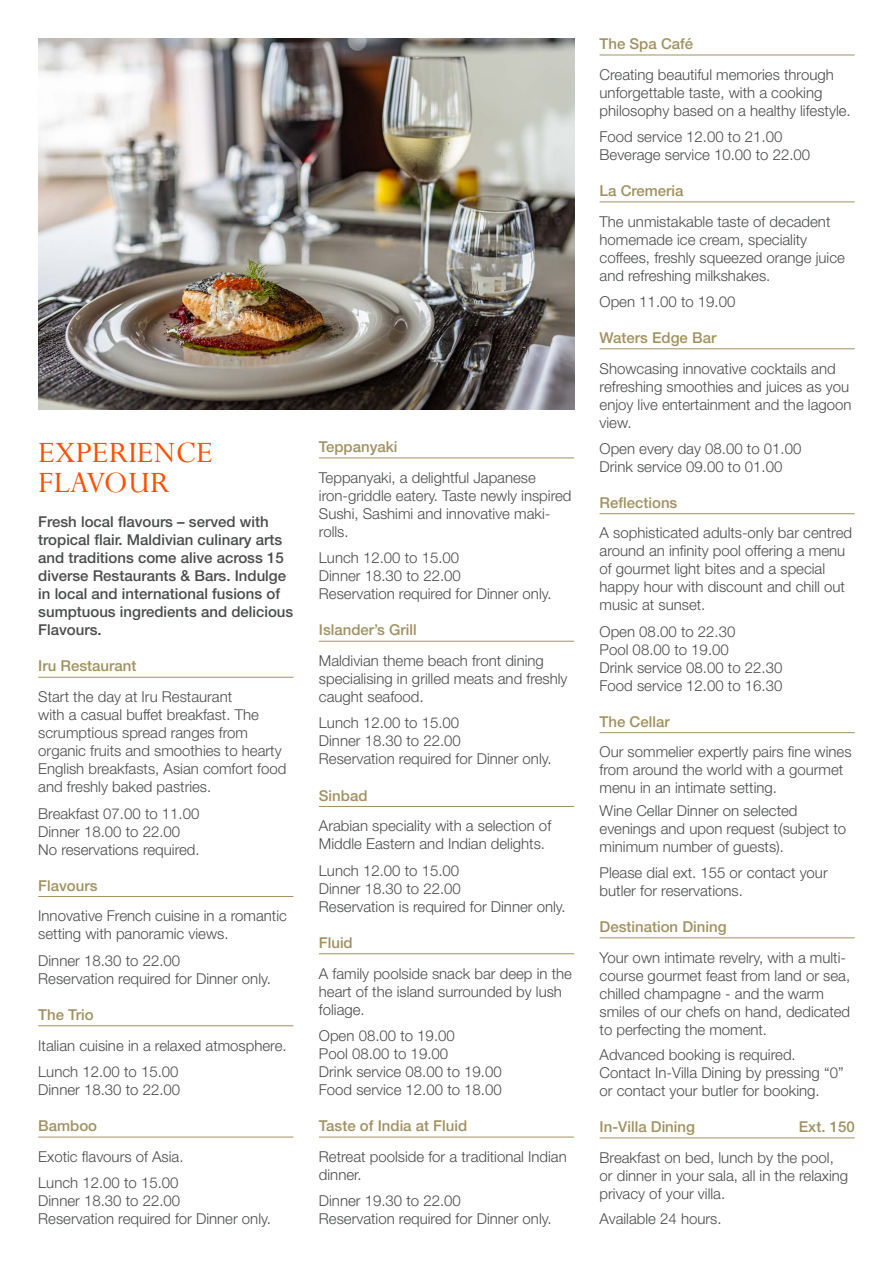
<style>
.page{position:relative;width:893px;height:1263px;background:#fff}
.page>*{position:absolute;margin:0;border:0;box-sizing:border-box;transform-origin:0 0}
.t1{font:33px/30px "Perpetua";color:#ff5000}
.t2{font:300 15px/18px "Helvetica Neue LT Std";color:#4b4c4d}
.t3{font:500 15px/18px "Helvetica Neue LT Std";color:#4b4c4d}
.t4{font:500 15px "Helvetica Neue LT Std";color:#a29161}
</style>
<div class="page">
<hr style="left:319px;top:457px;width:255px;height:1px;background:#a29161">
<hr style="left:319px;top:641px;width:255px;height:1px;background:#a29161">
<hr style="left:319px;top:806px;width:255px;height:1px;background:#a29161">
<hr style="left:319px;top:953px;width:255px;height:1px;background:#a29161">
<hr style="left:319px;top:1136px;width:255px;height:1px;background:#a29161">
<hr style="left:600px;top:55px;width:255px;height:1px;background:#a29161">
<hr style="left:600px;top:201px;width:255px;height:1px;background:#a29161">
<hr style="left:600px;top:348px;width:255px;height:1px;background:#a29161">
<hr style="left:600px;top:513px;width:255px;height:1px;background:#a29161">
<hr style="left:600px;top:732px;width:255px;height:1px;background:#a29161">
<hr style="left:600px;top:937px;width:255px;height:1px;background:#a29161">
<hr style="left:600px;top:1137px;width:255px;height:1px;background:#a29161">
<img style="left:38px;top:38px;width:536px;height:372px">
<hr style="left:38px;top:677px;width:255px;height:1px;background:#a29161">
<hr style="left:38px;top:896px;width:255px;height:1px;background:#a29161">
<hr style="left:38px;top:1025px;width:255px;height:1px;background:#a29161">
<hr style="left:38px;top:1136px;width:255px;height:1px;background:#a29161">
<h1 class="t1" style="left:38px;top:437px;width:176px">EXPERIENCE<br>FLAVOUR</h1>
<p class="t3" style="left:38px;top:513px;width:257px">Fresh local flavours – served with tropical flair. Maldivian culinary arts and traditions come alive across 15 diverse Restaurants &amp; Bars. Indulge in local and international fusions of sumptuous ingredients and delicious Flavours.</p>
<p class="t4" style="left:38px;top:657px;width:100px">Iru Restaurant</p>
<p class="t2" style="left:38px;top:687px;width:250px">Start the day at Iru Restaurant<br>with a casual buffet breakfast. The scrumptious spread ranges from organic fruits and smoothies to hearty English breakfasts, Asian comfort food and freshly baked pastries.</p>
<p class="t2" style="left:38px;top:804px;width:163px">Breakfast 07.00 to 11.00<br>Dinner 18.00 to 22.00<br>No reservations required.</p>
<p class="t4" style="left:38px;top:876px;width:61px">Flavours</p>
<p class="t2" style="left:38px;top:907px;width:250px">Innovative French cuisine in a romantic setting with panoramic views.</p>
<p class="t2" style="left:38px;top:951px;width:234px">Dinner 18.30 to 22.00<br>Reservation required for Dinner only.</p>
<p class="t4" style="left:38px;top:1005px;width:57px">The Trio</p>
<p class="t2" style="left:38px;top:1031px;width:250px;line-height:26.5px">Italian cuisine in a relaxed atmosphere.<br>Lunch 12.00 to 15.00</p>
<p class="t2" style="left:38px;top:1080px;width:144px">Dinner 18.30 to 22.00</p>
<p class="t4" style="left:38px;top:1117px;width:60px">Bamboo</p>
<p class="t2" style="left:38px;top:1143px;width:147px;line-height:26.5px">Exotic flavours of Asia.<br>Lunch 12.00 to 15.00</p>
<p class="t2" style="left:38px;top:1192px;width:234px">Dinner 18.30 to 22.00<br>Reservation required for Dinner only.</p>
<p class="t4" style="left:319px;top:438px;width:80px">Teppanyaki</p>
<p class="t2" style="left:319px;top:468px;width:254px">Teppanyaki, a delightful Japanese iron-griddle eatery. Taste newly inspired<br>Sushi, Sashimi and innovative maki&shy;rolls.</p>
<p class="t2" style="left:319px;top:548px;width:234px">Lunch 12.00 to 15.00<br>Dinner 18.30 to 22.00<br>Reservation required for Dinner only.</p>
<p class="t4" style="left:319px;top:621px;width:99px">Islander’s Grill</p>
<p class="t2" style="left:319px;top:651px;width:250px">Maldivian theme beach front dining specialising in grilled meats and freshly caught seafood.</p>
<p class="t2" style="left:319px;top:714px;width:234px">Lunch 12.00 to 15.00<br>Dinner 18.30 to 22.00<br>Reservation required for Dinner only.</p>
<p class="t4" style="left:319px;top:786px;width:50px">Sinbad</p>
<p class="t2" style="left:319px;top:817px;width:234px">Arabian speciality with a selection of<br>Middle Eastern and Indian delights.</p>
<p class="t2" style="left:319px;top:861px;width:248px">Lunch 12.00 to 15.00<br>Dinner 18.30 to 22.00<br>Reservation is required for Dinner only.</p>
<p class="t4" style="left:319px;top:933px;width:35px">Fluid</p>
<p class="t2" style="left:319px;top:964px;width:255px">A family poolside snack bar deep in the heart of the island surrounded by lush foliage.</p>
<p class="t2" style="left:319px;top:1026px;width:184px">Open 08.00 to 19.00<br>Pool 08.00 to 19.00<br>Drink service 08.00 to 19.00<br>Food service 12.00 to 18.00</p>
<p class="t4" style="left:319px;top:1117px;width:150px">Taste of India at Fluid</p>
<p class="t2" style="left:319px;top:1147px;width:249px">Retreat poolside for a traditional Indian dinner.</p>
<p class="t2" style="left:319px;top:1192px;width:234px">Dinner 19.30 to 22.00<br>Reservation required for Dinner only.</p>
<p class="t4" style="left:600px;top:35px;width:95px">The Spa Café</p>
<p class="t2" style="left:600px;top:65px;width:253px">Creating beautiful memories through unforgettable taste, with a cooking philosophy based on a healthy lifestyle.</p>
<p class="t2" style="left:600px;top:128px;width:212px">Food service 12.00 to 21.00<br>Beverage service 10.00 to 22.00</p>
<p class="t4" style="left:600px;top:182px;width:85px">La Cremeria</p>
<p class="t2" style="left:600px;top:212px;width:247px">The unmistakable taste of decadent homemade ice cream, speciality coffees, freshly squeezed orange juice and refreshing milkshakes.</p>
<p class="t2" style="left:600px;top:292px;width:137px">Open 11.00 to 19.00</p>
<p class="t4" style="left:600px;top:328px;width:118px">Waters Edge Bar</p>
<p class="t2" style="left:600px;top:359px;width:254px">Showcasing innovative cocktails and refreshing smoothies and juices as you enjoy live entertainment and the lagoon view.</p>
<p class="t2" style="left:600px;top:439px;width:203px">Open every day 08.00 to 01.00<br>Drink service 09.00 to 01.00</p>
<p class="t4" style="left:600px;top:493px;width:79px">Reflections</p>
<p class="t2" style="left:600px;top:524px;width:254px">A sophisticated adults-only bar centred around an infinity pool offering a menu of gourmet light bites and a special happy hour with discount and chill out music at sunset.</p>
<p class="t2" style="left:600px;top:622px;width:184px">Open 08.00 to 22.30<br>Pool 08.00 to 19.00<br>Drink service 08.00 to 22.30<br>Food service 12.00 to 16.30</p>
<p class="t4" style="left:600px;top:712px;width:72px">The Cellar</p>
<p class="t2" style="left:600px;top:743px;width:253px">Our sommelier expertly pairs fine wines from around the world with a gourmet menu in an intimate setting.</p>
<p class="t2" style="left:600px;top:801px;width:248px">Wine Cellar Dinner on selected evenings and upon request (subject to minimum number of guests).</p>
<p class="t2" style="left:600px;top:863px;width:230px">Please dial ext. 155 or contact your butler for reservations.</p>
<p class="t4" style="left:600px;top:917px;width:128px">Destination Dining</p>
<p class="t2" style="left:600px;top:948px;width:252px">Your own intimate revelry, with a multi&shy;course gourmet feast from land or sea, chilled champagne - and the warm smiles of our chefs on hand, dedicated to perfecting the moment.</p>
<p class="t2" style="left:600px;top:1045px;width:246px">Advanced booking is required.<br>Contact In-Villa Dining by pressing “0” or contact your butler for booking.</p>
<p class="t4" style="left:600px;top:1117px;width:97px">In-Villa Dining</p>
<p class="t4" style="left:799px;top:1117px;width:57px">Ext. 150</p>
<p class="t2" style="left:600px;top:1148px;width:250px">Breakfast on bed, lunch by the pool, or dinner in your sala, all in the relaxing privacy of your villa.</p>
<p class="t2" style="left:600px;top:1209px;width:123px">Available 24 hours.</p>
</div>
